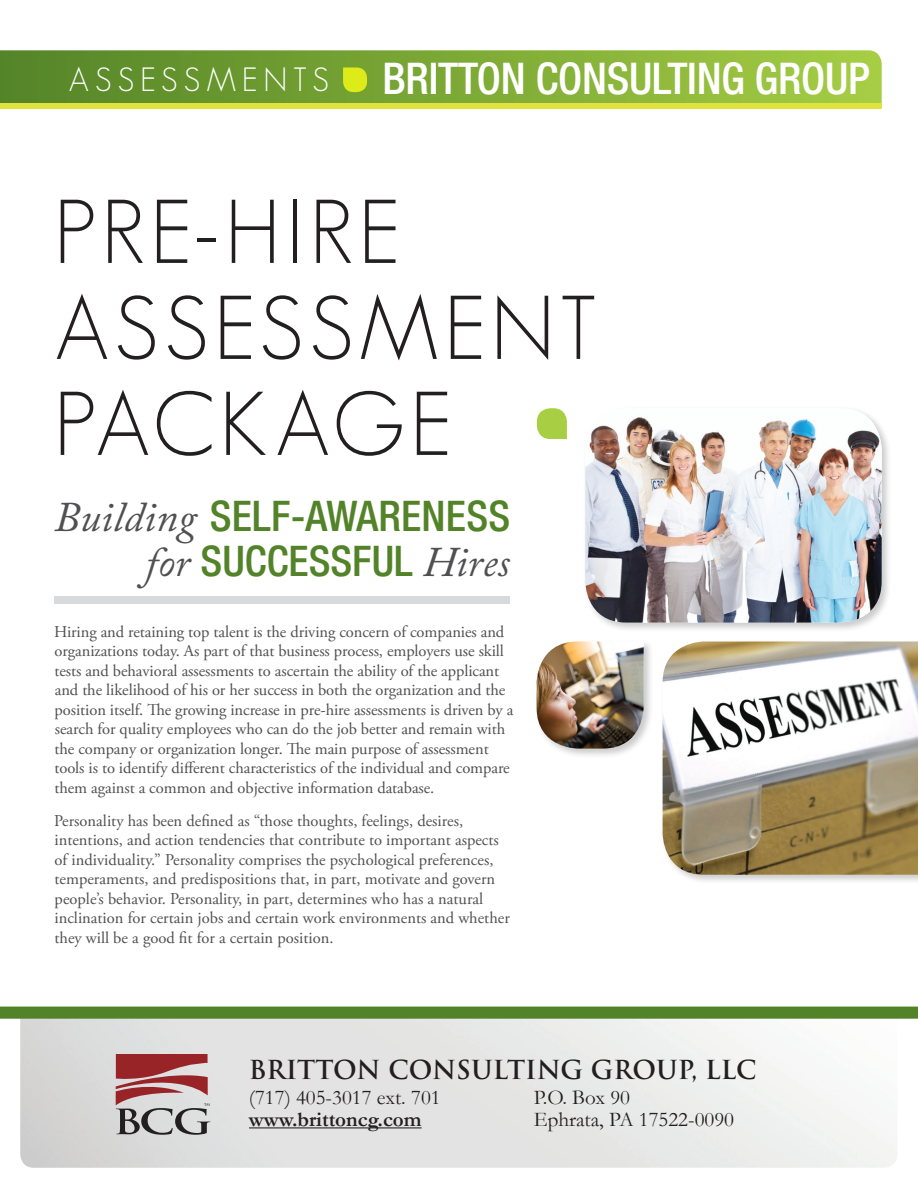
<style>
.page{position:relative;width:918px;height:1188px;background:#fff}
.page>*{position:absolute;margin:0;border:0;box-sizing:border-box;transform-origin:0 0}
.t1{font:300 88.5px/96px "Geosans";letter-spacing:.065em;color:#231f20}
.t2{font:300 88.5px "Geosans";letter-spacing:.04em;color:#231f20}
.t3{font:500 condensed 43.5px "Helvetica Neue";letter-spacing:-.005em;color:#fff}
.t4{font:500 condensed 42px "Helvetica Neue";color:#538328}
.t5{font:300 33px "Geosans";letter-spacing:.18em;color:#fff}
.t6{font:700 25.5px "Trajan Pro";color:#231f20}
.t7{font:21px "Garamond";color:#231f20}
.t8{font:700 21px "Garamond";color:#231f20}
.t9{font:16.5px/19.5px "Adobe Garamond Pro";letter-spacing:-.005em;color:#505052}
.s1{font-family:"Adobe Caslon Pro";font-weight:400;font-style:italic;font-stretch:normal;color:#505052}
</style>
<div class="page">
<svg style="left:0;top:1007px;width:918px;height:12px;background:#56852d"></svg>
<svg style="left:0;top:50px;width:882px;height:53px;background:#7da937"></svg>
<div style="left:0;top:103px;width:882px;height:5px;background:#e0e33e"></div>
<div style="left:583px;top:406px;width:309px;height:227px;background:#231f20;opacity:.23"></div>
<img style="left:585px;top:408px;width:297px;height:215px">
<div style="left:54px;top:596px;width:456px;height:8px;background:#d8d9db"></div>
<hr style="left:249px;top:1127px;width:173px;height:1px;background:#231f20">
<svg style="left:116px;top:1054px;width:94px;height:81px;background:#b08586"></svg>
<div style="left:660px;top:639px;width:258px;height:246px;background:#231f20;opacity:.23"></div>
<img style="left:663px;top:642px;width:255px;height:233px">
<div style="left:534px;top:639px;width:120px;height:120px;background:#231f20;opacity:.23"></div>
<img style="left:537px;top:642px;width:107px;height:107px">
<svg style="left:343px;top:68px;width:24px;height:24px"></svg>
<svg style="left:537px;top:408px;width:30px;height:31px"></svg>
<p class="t5" style="left:68px;top:61px;width:262px">ASSESSMENTS</p>
<p class="t3" style="left:383px;top:52px;width:489px">BRITTON CONSULTING GROUP</p>
<p class="t1" style="left:54px;top:184px;width:545px">PRE-HIRE<br>ASSESSMENT</p>
<p class="t2" style="left:54px;top:375px;width:400px">PACKAGE</p>
<p class="t4" style="left:54px;top:491px;width:458px"><span class="s1">Building</span> SELF-AWARENESS</p>
<p class="t4" style="left:146px;top:536px;width:365px"><span class="s1">for</span> SUCCESSFUL <span class="s1">Hires</span></p>
<p class="t9" style="left:54px;top:622px;width:461px">Hiring and retaining top talent is the driving concern of companies and organizations today. As part of that business process, employers use skill tests and behavioral assessments to ascertain the ability of the applicant and the likelihood of his or her success in both the organization and the position itself. The growing increase in pre-hire assessments is driven by a search for quality employees who can do the job better and remain with the company or organization longer. The main purpose of assessment tools is to identify different characteristics of the individual and compare them against a common and objective information database.</p>
<p class="t9" style="left:54px;top:811px;width:457px">Personality has been defined as “those thoughts, feelings, desires, intentions, and action tendencies that contribute to important aspects of individuality.” Personality comprises the psychological preferences, temperaments, and predispositions that, in part, motivate and govern people’s behavior. Personality, in part, determines who has a natural inclination for certain jobs and certain work environments and whether they will be a good fit for a certain position.</p>
<p class="t6" style="left:249px;top:1054px;width:509px">BRITTON CONSULTING GROUP, LLC</p>
<p class="t7" style="left:534px;top:1083px;width:98px">P.O. Box 90</p>
<p class="t7" style="left:534px;top:1106px;width:202px">Ephrata, PA 17522-0090</p>
<p class="t7" style="left:249px;top:1083px;width:193px">(717) 405-3017 ext. 701</p>
<p class="t8" style="left:249px;top:1105px;width:174px">www.brittoncg.com</p>
</div>
